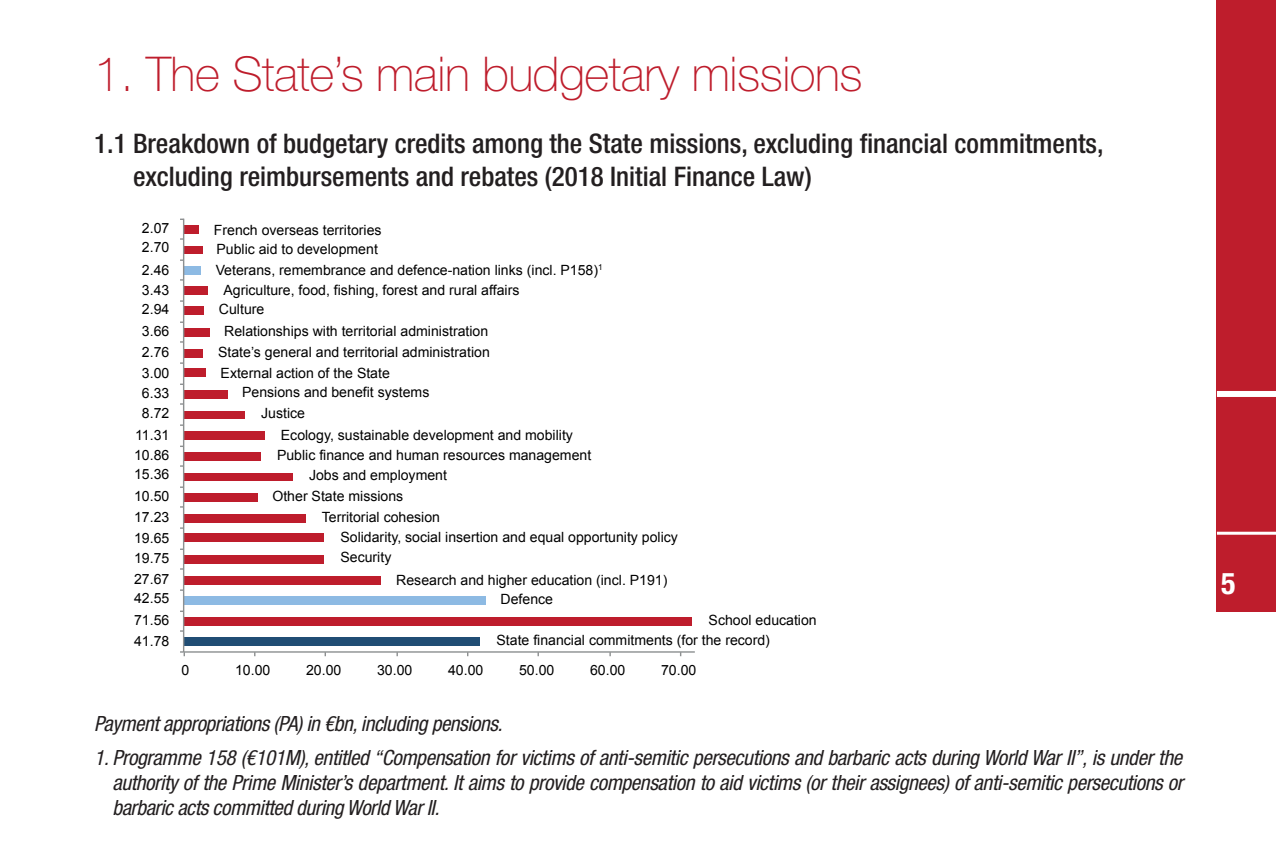
<style>
.page{position:relative;width:1276px;height:850px;background:#fff}
.page>*{position:absolute;margin:0;border:0;box-sizing:border-box;transform-origin:0 0}
.t1{font:100 48px "Helvetica Neue LT Std";letter-spacing:-.01em;color:#be1d2c}
.t2{font:700 condensed 30px "Helvetica Neue LT Std";color:#fff}
.t3{font:500 condensed 27px/32.4px "Helvetica Neue LT Std";color:#231f20}
.t4{font:italic condensed 21px/25.2px "Helvetica Neue LT Std";letter-spacing:-.02em;color:#231f20;text-align:justify}
.t5{font:14.1px "Arial";color:#000001}
</style>
<div class="page">
<div style="left:1217px;top:0;width:59px;height:612px;background:#be1d2c"></div>
<hr style="left:1217px;top:532px;width:59px;height:3px;background:#fff">
<div style="left:1217px;top:391px;width:59px;height:6px;background:#fff"></div>
<div style="left:184px;top:637px;width:296px;height:9px;background:#204d74"></div>
<div style="left:184px;top:596px;width:302px;height:8px;background:#8dbae3"></div>
<div style="left:184px;top:287px;width:24px;height:8px;background:#be1d2c"></div>
<div style="left:184px;top:349px;width:19px;height:8px;background:#be1d2c"></div>
<div style="left:184px;top:328px;width:26px;height:8px;background:#be1d2c"></div>
<div style="left:184px;top:411px;width:61px;height:7px;background:#be1d2c"></div>
<div style="left:184px;top:390px;width:44px;height:8px;background:#be1d2c"></div>
<div style="left:184px;top:369px;width:21px;height:8px;background:#be1d2c"></div>
<div style="left:184px;top:307px;width:20px;height:8px;background:#be1d2c"></div>
<div style="left:184px;top:246px;width:19px;height:7px;background:#be1d2c"></div>
<div style="left:184px;top:225px;width:14px;height:8px;background:#be1d2c"></div>
<div style="left:184px;top:266px;width:17px;height:8px;background:#8dbae3"></div>
<div style="left:184px;top:617px;width:508px;height:8px;background:#be1d2c"></div>
<div style="left:184px;top:534px;width:140px;height:8px;background:#be1d2c"></div>
<div style="left:184px;top:514px;width:122px;height:8px;background:#be1d2c"></div>
<div style="left:184px;top:555px;width:140px;height:8px;background:#be1d2c"></div>
<div style="left:184px;top:431px;width:81px;height:8px;background:#be1d2c"></div>
<div style="left:184px;top:576px;width:196px;height:8px;background:#be1d2c"></div>
<div style="left:184px;top:452px;width:76px;height:8px;background:#be1d2c"></div>
<div style="left:184px;top:473px;width:109px;height:7px;background:#be1d2c"></div>
<div style="left:184px;top:493px;width:74px;height:8px;background:#be1d2c"></div>
<hr style="left:184px;top:651px;width:511px;height:2px;background:#8d9091">
<hr style="left:183px;top:219px;width:1px;height:433px;background:#8d9091">
<svg style="left:180px;top:651px;width:5px;height:5px"></svg>
<h1 class="t1" style="left:94px;top:47px;width:770px">1. The State’s main budgetary missions</h1>
<h3 class="t3" style="left:133px;top:127px;width:972px;text-indent:-39px">1.1 Breakdown of budgetary credits among the State missions, excluding financial commitments, excluding reimbursements and rebates (2018 Initial Finance Law)</h3>
<p class="t5" style="left:142px;top:219px;width:29px">2.07</p>
<p class="t5" style="left:214px;top:220px;width:169px">French overseas territories</p>
<p class="t5" style="left:142px;top:238px;width:29px">2.70</p>
<p class="t5" style="left:216px;top:240px;width:163px">Public aid to development</p>
<p class="t5" style="left:142px;top:260px;width:29px">2.46</p>
<p class="t5" style="left:216px;top:260px;width:389px">Veterans, remembrance and defence-nation links (incl. P158)<sup>1</sup></p>
<p class="t5" style="left:142px;top:281px;width:29px">3.43</p>
<p class="t5" style="left:223px;top:281px;width:297px">Agriculture, food, fishing, forest and rural affairs</p>
<p class="t5" style="left:142px;top:300px;width:29px">2.94</p>
<p class="t5" style="left:219px;top:300px;width:47px">Culture</p>
<p class="t5" style="left:142px;top:322px;width:29px">3.66</p>
<p class="t5" style="left:224px;top:322px;width:266px">Relationships with territorial administration</p>
<p class="t5" style="left:142px;top:343px;width:29px">2.76</p>
<p class="t5" style="left:218px;top:343px;width:273px">State’s general and territorial administration</p>
<p class="t5" style="left:142px;top:363px;width:29px">3.00</p>
<p class="t5" style="left:221px;top:363px;width:171px">External action of the State</p>
<p class="t5" style="left:142px;top:384px;width:29px">6.33</p>
<p class="t5" style="left:242px;top:383px;width:189px">Pensions and benefit systems</p>
<p class="t5" style="left:142px;top:403px;width:29px">8.72</p>
<p class="t5" style="left:261px;top:404px;width:45px">Justice</p>
<p class="t5" style="left:135px;top:425px;width:36px">11.31</p>
<p class="t5" style="left:281px;top:425px;width:294px">Ecology, sustainable development and mobility</p>
<p class="t5" style="left:134px;top:446px;width:37px">10.86</p>
<p class="t5" style="left:277px;top:446px;width:316px">Public finance and human resources management</p>
<p class="t5" style="left:134px;top:465px;width:37px">15.36</p>
<p class="t5" style="left:309px;top:466px;width:139px">Jobs and employment</p>
<p class="t5" style="left:134px;top:487px;width:37px">10.50</p>
<p class="t5" style="left:272px;top:487px;width:132px">Other State missions</p>
<p class="t5" style="left:134px;top:508px;width:37px">17.23</p>
<p class="t5" style="left:322px;top:507px;width:120px">Territorial cohesion</p>
<p class="t5" style="left:134px;top:528px;width:37px">19.65</p>
<p class="t5" style="left:340px;top:528px;width:339px">Solidarity, social insertion and equal opportunity policy</p>
<p class="t5" style="left:134px;top:549px;width:37px">19.75</p>
<p class="t5" style="left:340px;top:548px;width:52px">Security</p>
<p class="t5" style="left:134px;top:570px;width:37px">27.67</p>
<p class="t5" style="left:396px;top:570px;width:273px">Research and higher education (incl. P191)</p>
<p class="t5" style="left:134px;top:589px;width:37px">42.55</p>
<p class="t5" style="left:501px;top:589px;width:54px">Defence</p>
<p class="t5" style="left:134px;top:611px;width:37px">71.56</p>
<p class="t5" style="left:709px;top:611px;width:110px">School education</p>
<p class="t5" style="left:134px;top:632px;width:37px">41.78</p>
<p class="t5" style="left:496px;top:630px;width:275px">State financial commitments (for the record)</p>
<p class="t5" style="left:182px;top:660px;width:9px">0</p>
<p class="t5" style="left:235px;top:660px;width:37px">10.00</p>
<p class="t5" style="left:306px;top:660px;width:37px">20.00</p>
<p class="t5" style="left:377px;top:660px;width:37px">30.00</p>
<p class="t5" style="left:448px;top:660px;width:37px">40.00</p>
<p class="t5" style="left:519px;top:660px;width:37px">50.00</p>
<p class="t5" style="left:590px;top:660px;width:37px">60.00</p>
<p class="t5" style="left:661px;top:660px;width:37px">70.00</p>
<h3 class="t4" style="left:94px;top:712px;width:410px">Payment appropriations (PA) in €bn, including pensions.</h3>
<p class="t4" style="left:112px;top:745px;width:1072px;text-indent:-18px">1. Programme 158 (€101M), entitled “Compensation for victims of anti-semitic persecutions and barbaric acts during World War II”, is under the authority of the Prime Minister’s department. It aims to provide compensation to aid victims (or their assignees) of anti‑semitic persecutions or barbaric acts committed during World War II.</p>
<h2 class="t2" style="left:1221px;top:565px;width:16px">5</h2>
</div>
